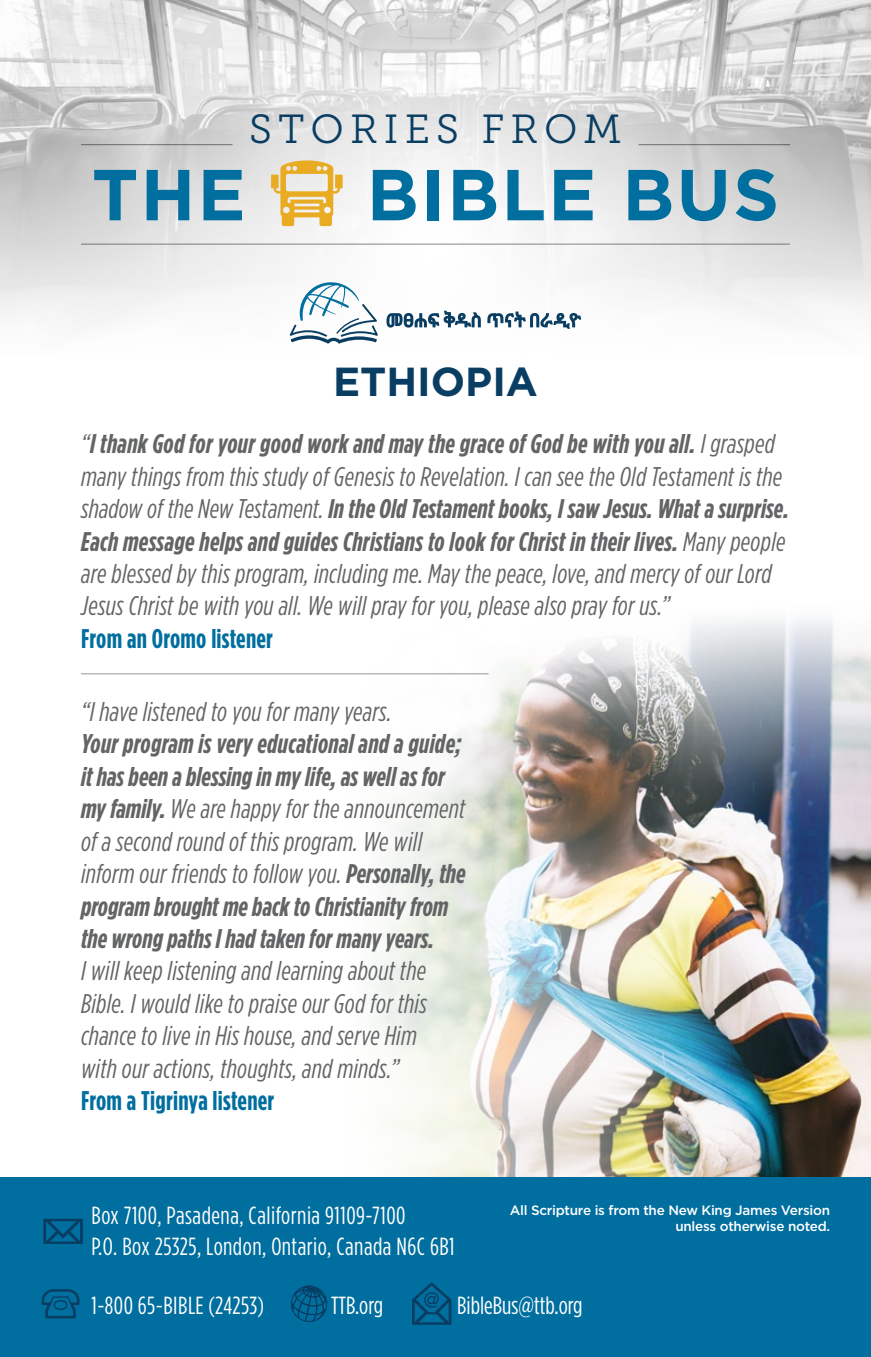
<style>
.page{position:relative;width:871px;height:1357px;background:#fff}
.page>*{position:absolute;margin:0;border:0;box-sizing:border-box;transform-origin:0 0}
.t1{font:700 72px "Gotham";letter-spacing:.03em;color:#006e9f}
.t2{font:40.5px "Museo Slab 300";letter-spacing:.15em;color:#093d62}
.t3{font:700 40.5px "Gotham";color:#093d62}
.t4{font:italic 27px/32.4px "Gotham Condensed";letter-spacing:.01em;color:#636466}
.t5{font:italic 700 27px/32.4px "Gotham Condensed";color:#636466}
.t6{font:700 27px "Gotham Condensed";letter-spacing:.01em;color:#006e9f}
.t7{font:24.75px/31.5px "Gotham Condensed";letter-spacing:.02em;color:#fff}
.t8{font:24.75px "Gotham Condensed";color:#fff}
.t9{font:500 13.5px/16.2px "Gotham";letter-spacing:-.02em;color:#fff;text-align:right}
.s1{font-weight:700}
.s2{font-weight:400}
</style>
<div class="page">
<img style="left:331px;top:619px;width:540px;height:558px">
<img style="left:0;top:0;width:871px;height:344px">
<hr style="left:81px;top:673px;width:407px;height:1px;background:#939598">
<div style="left:0;top:1177px;width:871px;height:180px;background:#006e9f"></div>
<svg style="left:412px;top:1282px;width:39px;height:43px"></svg>
<svg style="left:291px;top:1285px;width:36px;height:37px"></svg>
<svg style="left:43px;top:1219px;width:40px;height:25px"></svg>
<svg style="left:42px;top:1289px;width:37px;height:29px"></svg>
<svg style="left:271px;top:160px;width:72px;height:66px"></svg>
<hr style="left:81px;top:244px;width:708px;height:1px;background:#939598">
<hr style="left:81px;top:144px;width:151px;height:1px;background:#939598">
<hr style="left:638px;top:144px;width:152px;height:1px;background:#939598">
<svg style="left:290px;top:282px;width:88px;height:61px"></svg>
<svg style="left:386px;top:311px;width:95px;height:17px"></svg>
<svg style="left:487px;top:311px;width:94px;height:18px"></svg>
<h2 class="t2" style="left:249px;top:107px;width:374px">STORIES FROM</h2>
<h1 class="t1" style="left:92px;top:147px;width:155px">THE</h1>
<h1 class="t1" style="left:367px;top:147px;width:414px">BIBLE BUS</h1>
<h2 class="t3" style="left:333px;top:355px;width:206px">ETHIOPIA</h2>
<p class="t4" style="left:81px;top:427px;width:709px">“<span class="s1">I thank God for your good work and may the grace of God be with you all.</span> I grasped many things from this study of Genesis to Revelation. I can see the Old Testament is the shadow of the New Testament. <span class="s1">In the Old Testament books, I saw Jesus. What a surprise.<br>Each message helps and guides Christians to look for Christ in their lives.</span> Many people are blessed by this program, including me. May the peace, love, and mercy of our Lord Jesus Christ be with you all. We will pray for you, please also pray for us.”</p>
<p class="t6" style="left:81px;top:622px;width:193px">From an Oromo listener</p>
<p class="t4" style="left:81px;top:695px;width:312px">“I have listened to you for many years.</p>
<p class="t5" style="left:81px;top:728px;width:386px">Your program is very educational and a guide; it has been a blessing in my life, as well as for my family. <span class="s2">We are happy for the announcement of a second round of this program. We will inform our friends to follow you.</span> Personally, the program brought me back to Christianity from the wrong paths I had taken for many years.</p>
<p class="t4" style="left:81px;top:954px;width:347px">I will keep listening and learning about the Bible. I would like to praise our God for this chance to live in His house, and serve Him with our actions, thoughts, and minds.”</p>
<p class="t6" style="left:81px;top:1084px;width:195px">From a Tigrinya listener</p>
<p class="t9" style="left:510px;top:1201px;width:322px">All Scripture is from the New King James Version unless otherwise noted.</p>
<p class="t7" style="left:91px;top:1199px;width:365px">Box 7100, Pasadena, California 91109-7100<br>P.O. Box 25325, London, Ontario, Canada N6C 6B1</p>
<p class="t7" style="left:91px;top:1289px;width:174px">1-800 65-BIBLE (24253)</p>
<p class="t7" style="left:331px;top:1289px;width:53px">TTB.org</p>
<p class="t8" style="left:457px;top:1291px;width:127px">BibleBus@ttb.org</p>
</div>
